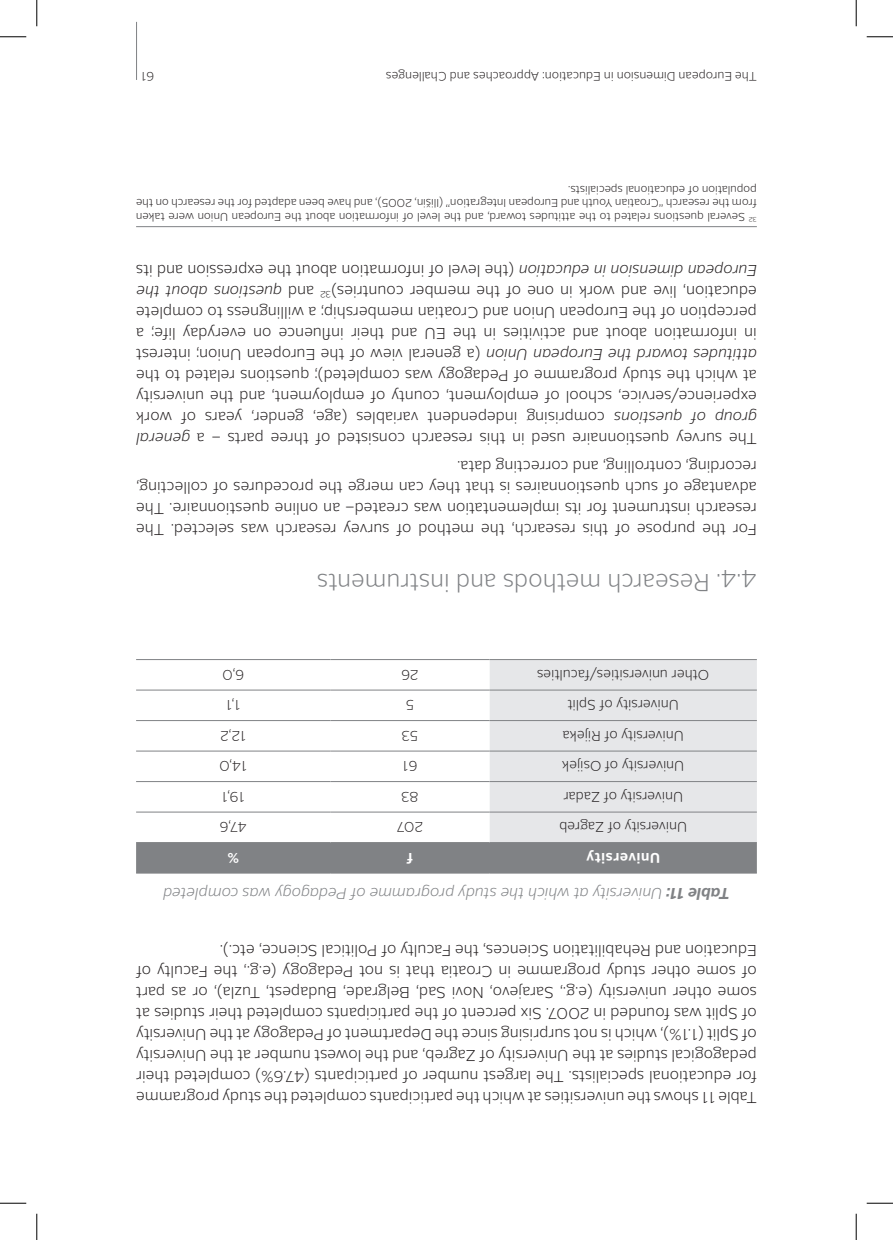
<style>
.page{position:relative;width:893px;height:1240px;background:#fff}
.page>*{position:absolute;margin:0;border:0;box-sizing:border-box;transform-origin:0 0}
.t1{font:300 24.5px "Alright Sans";color:#808285}
.t2{font:300 15.75px/21px "Alright Sans";color:#231f20;text-align:justify}
.t3{font:italic 300 15.75px "Alright Sans";color:#808285}
.t4{font:italic 300 15.75px "Alright Sans";color:#231f20}
.t5{font:300 14px "Alright Sans";color:#231f20}
.t6{font:700 14px "Alright Sans";letter-spacing:.04em;color:#fff}
.t7{font:300 12.25px "Alright Sans";color:#231f20}
.t8{font:300 11.38px/13.7px "Alright Sans";color:#231f20;text-align:justify}
.s1{font-style:italic}
.s2{font-weight:700}
</style>
<div class="page">
<hr style="left:136px;top:22px;width:1px;height:58px;background:#808285">
<div style="left:136px;top:843px;width:620px;height:29px;background:#808285"></div>
<div style="left:489px;top:660px;width:267px;height:182px;background:#e6e7e9"></div>
<svg style="left:136px;top:690px;width:353px;height:123px"></svg>
<hr style="left:489px;top:872px;width:267px;height:1px;background:#808285">
<hr style="left:330px;top:872px;width:159px;height:1px;background:#808285">
<hr style="left:136px;top:872px;width:194px;height:1px;background:#808285">
<hr style="left:489px;top:842px;width:267px;height:1px;background:#808285">
<hr style="left:330px;top:842px;width:159px;height:1px;background:#808285">
<hr style="left:136px;top:842px;width:194px;height:1px;background:#808285">
<hr style="left:489px;top:811px;width:267px;height:1px;background:#808285">
<hr style="left:330px;top:811px;width:159px;height:1px;background:#808285">
<hr style="left:136px;top:811px;width:194px;height:1px;background:#808285">
<hr style="left:489px;top:781px;width:267px;height:1px;background:#808285">
<hr style="left:330px;top:781px;width:159px;height:1px;background:#808285">
<hr style="left:136px;top:781px;width:194px;height:1px;background:#808285">
<hr style="left:489px;top:750px;width:267px;height:1px;background:#808285">
<hr style="left:330px;top:750px;width:159px;height:1px;background:#808285">
<hr style="left:136px;top:750px;width:194px;height:1px;background:#808285">
<hr style="left:489px;top:720px;width:267px;height:1px;background:#808285">
<hr style="left:330px;top:720px;width:159px;height:1px;background:#808285">
<hr style="left:136px;top:720px;width:194px;height:1px;background:#808285">
<hr style="left:489px;top:689px;width:267px;height:1px;background:#808285">
<hr style="left:330px;top:689px;width:159px;height:1px;background:#808285">
<hr style="left:136px;top:689px;width:194px;height:1px;background:#808285">
<hr style="left:489px;top:659px;width:267px;height:1px;background:#808285">
<hr style="left:330px;top:659px;width:159px;height:1px;background:#808285">
<hr style="left:136px;top:659px;width:194px;height:1px;background:#808285">
<hr style="left:136px;top:226px;width:620px;height:1px;background:#808285">
<svg style="left:0;top:36px;width:26px;height:1px"></svg>
<svg style="left:866px;top:36px;width:26px;height:1px"></svg>
<svg style="left:0;top:1202px;width:26px;height:1px"></svg>
<svg style="left:866px;top:1202px;width:26px;height:1px"></svg>
<svg style="left:36px;top:0;width:1px;height:26px"></svg>
<svg style="left:36px;top:1213px;width:1px;height:26px"></svg>
<svg style="left:855px;top:0;width:1px;height:26px"></svg>
<svg style="left:855px;top:1213px;width:1px;height:26px"></svg>
<p class="t7" style="left:154px;top:84px;width:14px;rotate:-180deg">61</p>
<p class="t7" style="left:756px;top:84px;width:372px;rotate:-180deg">The European Dimension in Education: Approaches and Challenges</p>
<p class="t8" style="left:756px;top:223px;width:622px;rotate:-180deg"><sup>32</sup> Several questions related to the attitudes toward, and the level of information about the European Union were taken from the research “Croatian Youth and European Integration” (Ilišin, 2005), and have been adapted for the research on the population of educational specialists.</p>
<p class="t2" style="left:756px;top:406px;width:622px;rotate:-180deg">experience/service, school of employment, county of employment, and the university at which the study programme of Pedagogy was completed); questions related to the <span class="s1">attitudes toward the European Union</span> (a general view of the European Union; interest in information about and activities in the EU and their influence on everyday life; a perception of the European Union and Croatian membership; a willingness to complete education, live and work in one of the member countries)<sup>32</sup> and <span class="s1">questions about the European dimension in education</span> (the level of information about the expression and its</p>
<p class="t2" style="left:756px;top:448px;width:622px;text-align:right;rotate:-180deg">The survey questionnaire used in this research consisted of three parts – a <span class="s1">general </span>comprising independent variables (age, gender, years of work</p>
<p class="t4" style="left:756px;top:428px;width:144px;rotate:-180deg">group of questions</p>
<p class="t2" style="left:756px;top:540px;width:622px;rotate:-180deg">For the purpose of this research, the method of survey research was selected. The research instrument for its implementation was created– an online questionnaire. The advantage of such questionnaires is that they can merge the procedures of collecting, recording, controlling, and correcting data.</p>
<h1 class="t1" style="left:756px;top:598px;width:441px;rotate:-180deg">4.4. Research methods and instruments</h1>
<p class="t5" style="left:244px;top:683px;width:23px;rotate:-180deg">6 0,</p>
<p class="t5" style="left:418px;top:683px;width:19px;rotate:-180deg">26</p>
<p class="t5" style="left:708px;top:683px;width:174px;rotate:-180deg">Other universities/faculties</p>
<p class="t5" style="left:240px;top:714px;width:16px;rotate:-180deg">1,1</p>
<p class="t5" style="left:414px;top:714px;width:10px;rotate:-180deg">5</p>
<p class="t5" style="left:678px;top:714px;width:113px;rotate:-180deg">University of Split</p>
<p class="t5" style="left:246px;top:744px;width:27px;rotate:-180deg">12 2,</p>
<p class="t5" style="left:418px;top:744px;width:18px;rotate:-180deg">53</p>
<p class="t5" style="left:683px;top:744px;width:122px;rotate:-180deg">University of Rijeka</p>
<p class="t5" style="left:247px;top:775px;width:29px;rotate:-180deg">14 0,</p>
<p class="t5" style="left:417px;top:775px;width:16px;rotate:-180deg">61</p>
<p class="t5" style="left:684px;top:775px;width:124px;rotate:-180deg">University of Osijek</p>
<p class="t5" style="left:244px;top:805px;width:24px;rotate:-180deg">19 1,</p>
<p class="t5" style="left:418px;top:805px;width:19px;rotate:-180deg">83</p>
<p class="t5" style="left:682px;top:805px;width:121px;rotate:-180deg">University of Zadar</p>
<p class="t5" style="left:247px;top:836px;width:29px;rotate:-180deg">47 6,</p>
<p class="t5" style="left:423px;top:836px;width:28px;rotate:-180deg">207</p>
<p class="t5" style="left:686px;top:836px;width:129px;rotate:-180deg">University of Zagreb</p>
<p class="t6" style="left:239px;top:867px;width:13px;rotate:-180deg">%</p>
<p class="t6" style="left:412px;top:867px;width:7px;rotate:-180deg">f</p>
<p class="t6" style="left:659px;top:867px;width:75px;rotate:-180deg">University</p>
<p class="t3" style="left:729px;top:904px;width:568px;rotate:-180deg"><span class="s2">Table 11:</span> University at which the study programme of Pedagogy was completed</p>
<p class="t2" style="left:756px;top:1107px;width:622px;rotate:-180deg">Table 11 shows the universities at which the participants completed the study programme for educational specialists. The largest number of participants (47.6%) completed their pedagogical studies at the University of Zagreb, and the lowest number at the University of Split ( 1 %.1 ), which is not surprising since the Department of Pedagogy at the University of Split was founded in 2007. Six percent of the participants completed their studies at some other university (e.g., Sarajevo, Novi Sad, Belgrade, Budapest, Tuzla), or as part of some other study programme in Croatia that is not Pedagogy (e.g., the Faculty of Education and Rehabilitation Sciences, the Faculty of Political Science, etc.).</p>
</div>
